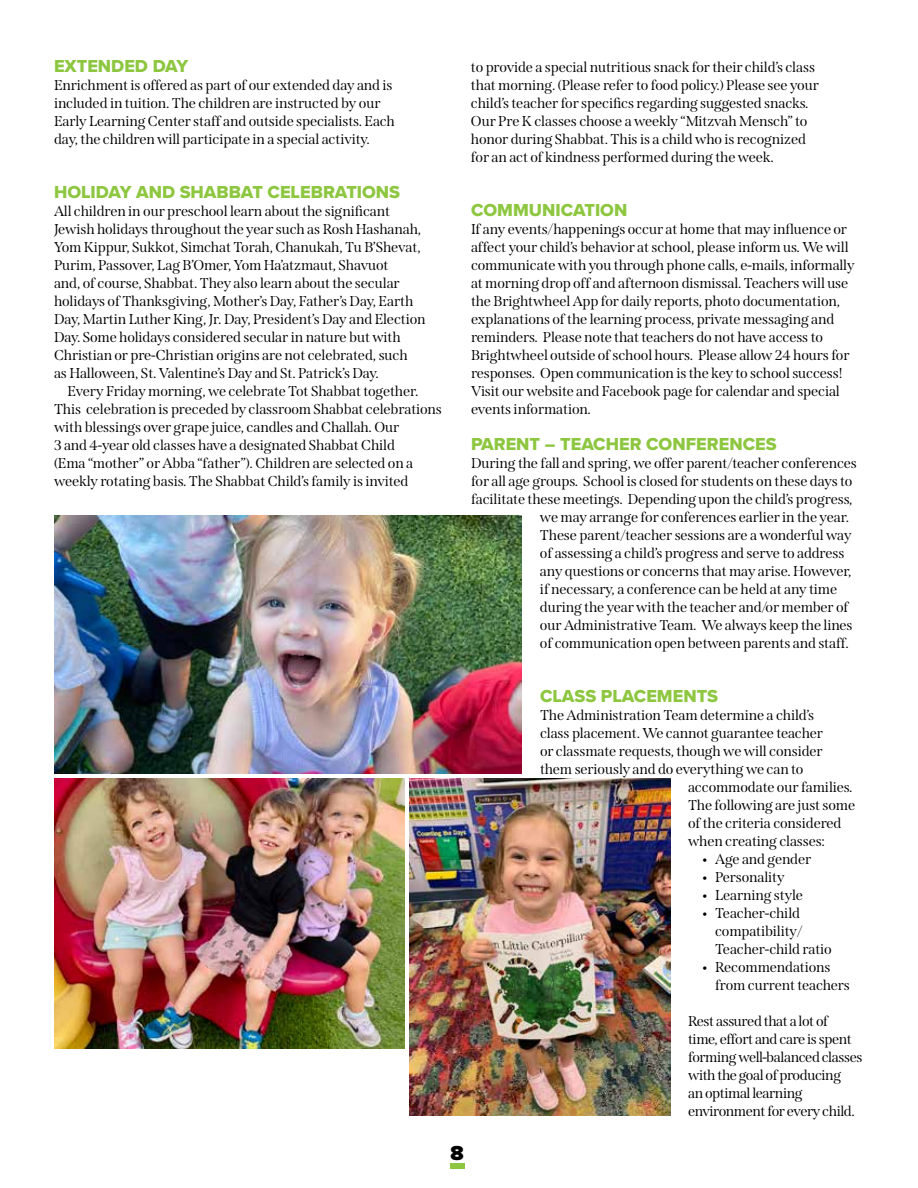
<style>
.page{position:relative;width:918px;height:1188px;background:#fff}
.page>*{position:absolute;margin:0;border:0;box-sizing:border-box;transform-origin:0 0}
.t1{font:900 21px "Proxima Nova";color:#000}
.t2{font:18px "Proxima Nova Extrabld";color:#8dc63f}
.t3{font:14.25px/18px "Span";letter-spacing:-.01em;color:#000}
.t4{font:14.25px/18px "Span";letter-spacing:-.03em;color:#000}
</style>
<div class="page">
<div style="left:450px;top:1163px;width:14px;height:6px;background:#8dc63f"></div>
<img style="left:54px;top:516px;width:468px;height:258px">
<img style="left:54px;top:778px;width:351px;height:270px">
<img style="left:409px;top:778px;width:261px;height:338px">
<p class="t2" style="left:54px;top:53px;width:136px">EXTENDED DAY</p>
<p class="t3" style="left:54px;top:76px;width:342px">Enrichment is offered as part of our extended day and is included in tuition. The children are instructed by our Early Learning Center staff and outside specialists. Each day, the children will participate in a special activity.</p>
<p class="t2" style="left:54px;top:179px;width:348px">HOLIDAY AND SHABBAT CELEBRATIONS</p>
<p class="t3" style="left:54px;top:202px;width:373px">All children in our preschool learn about the significant Jewish holidays throughout the year such as Rosh Hashanah, Yom Kippur, Sukkot, Simchat Torah, Chanukah, Tu B’Shevat, Purim, Passover, Lag B’Omer, Yom Ha’atzmaut, Shavuot<br>and, of course, Shabbat. They also learn about the secular holidays of Thanksgiving, Mother’s Day, Father’s Day, Earth Day, Martin Luther King, Jr. Day, President’s Day and Election Day. Some holidays considered secular in nature but with Christian or pre-Christian origins are not celebrated, such<br>as Halloween, St. Valentine’s Day and St. Patrick’s Day.</p>
<p class="t3" style="left:54px;top:382px;width:390px;text-indent:13px">Every Friday morning, we celebrate Tot Shabbat together.<br>This celebration is preceded by classroom Shabbat celebrations with blessings over grape juice, candles and Challah. Our<br>3 and 4-year old classes have a designated Shabbat Child<br>(Ema “mother” or Abba “father”). Children are selected on a weekly rotating basis. The Shabbat Child’s family is invited</p>
<p class="t3" style="left:471px;top:58px;width:349px">to provide a special nutritious snack for their child’s class that morning. (Please refer to food policy.) Please see your child’s teacher for specifics regarding suggested snacks.<br>Our Pre K classes choose a weekly “Mitzvah Mensch” to honor during Shabbat. This is a child who is recognized for an act of kindness performed during the week.</p>
<p class="t2" style="left:471px;top:197px;width:158px">COMMUNICATION</p>
<p class="t3" style="left:471px;top:220px;width:385px">If any events/happenings occur at home that may influence or affect your child’s behavior at school, please inform us. We will communicate with you through phone calls, e-mails, informally at morning drop off and afternoon dismissal. Teachers will use the Brightwheel App for daily reports, photo documentation, explanations of the learning process, private messaging and reminders. Please note that teachers do not have access to Brightwheel outside of school hours. Please allow 24 hours for responses. Open communication is the key to school success!<br>Visit our website and Facebook page for calendar and special events information.</p>
<p class="t2" style="left:471px;top:431px;width:307px">PARENT – TEACHER CONFERENCES</p>
<p class="t3" style="left:471px;top:454px;width:387px">During the fall and spring, we offer parent/teacher conferences</p>
<p class="t3" style="left:471px;top:472px;width:383px">for all age groups. School is closed for students on these days to</p>
<p class="t3" style="left:471px;top:490px;width:383px">facilitate these meetings. Depending upon the child’s progress,</p>
<p class="t3" style="left:540px;top:508px;width:311px">we may arrange for conferences earlier in the year.</p>
<p class="t3" style="left:540px;top:526px;width:313px">These parent/teacher sessions are a wonderful way</p>
<p class="t3" style="left:540px;top:544px;width:306px">of assessing a child’s progress and serve to address</p>
<p class="t3" style="left:540px;top:562px;width:313px">any questions or concerns that may arise. However,</p>
<p class="t3" style="left:540px;top:580px;width:299px">if necessary, a conference can be held at any time</p>
<p class="t3" style="left:540px;top:598px;width:310px">during the year with the teacher and/or member of</p>
<p class="t3" style="left:540px;top:616px;width:314px">our Administrative Team. We always keep the lines</p>
<p class="t3" style="left:540px;top:634px;width:311px">of communication open between parents and staff.</p>
<p class="t2" style="left:540px;top:683px;width:180px">CLASS PLACEMENTS</p>
<p class="t3" style="left:540px;top:706px;width:276px">The Administration Team determine a child’s</p>
<p class="t3" style="left:540px;top:724px;width:285px">class placement. We cannot guarantee teacher</p>
<p class="t3" style="left:540px;top:742px;width:284px">or classmate requests, though we will consider</p>
<p class="t3" style="left:540px;top:760px;width:265px">them seriously and do everything we can to</p>
<p class="t3" style="left:688px;top:778px;width:166px">accommodate our families.</p>
<p class="t3" style="left:688px;top:796px;width:169px">The following are just some</p>
<p class="t3" style="left:688px;top:814px;width:155px">of the criteria considered</p>
<p class="t3" style="left:688px;top:832px;width:138px">when creating classes:</p>
<p class="t3" style="left:702px;top:850px;width:111px">• Age and gender</p>
<p class="t3" style="left:702px;top:868px;width:84px">• Personality</p>
<p class="t3" style="left:702px;top:886px;width:103px">• Learning style</p>
<p class="t3" style="left:715px;top:904px;width:118px;text-indent:-13px">• Teacher-child compatibility/<br>Teacher-child ratio</p>
<p class="t3" style="left:715px;top:958px;width:136px;text-indent:-13px">• Recommendations from current teachers</p>
<p class="t4" style="left:688px;top:1012px;width:176px">Rest assured that a lot of<br>time, effort and care is spent forming well-balanced classes with the goal of producing<br>an optimal learning environment for every child.</p>
<h1 class="t1" style="left:451px;top:1137px;width:15px">8</h1>
</div>
